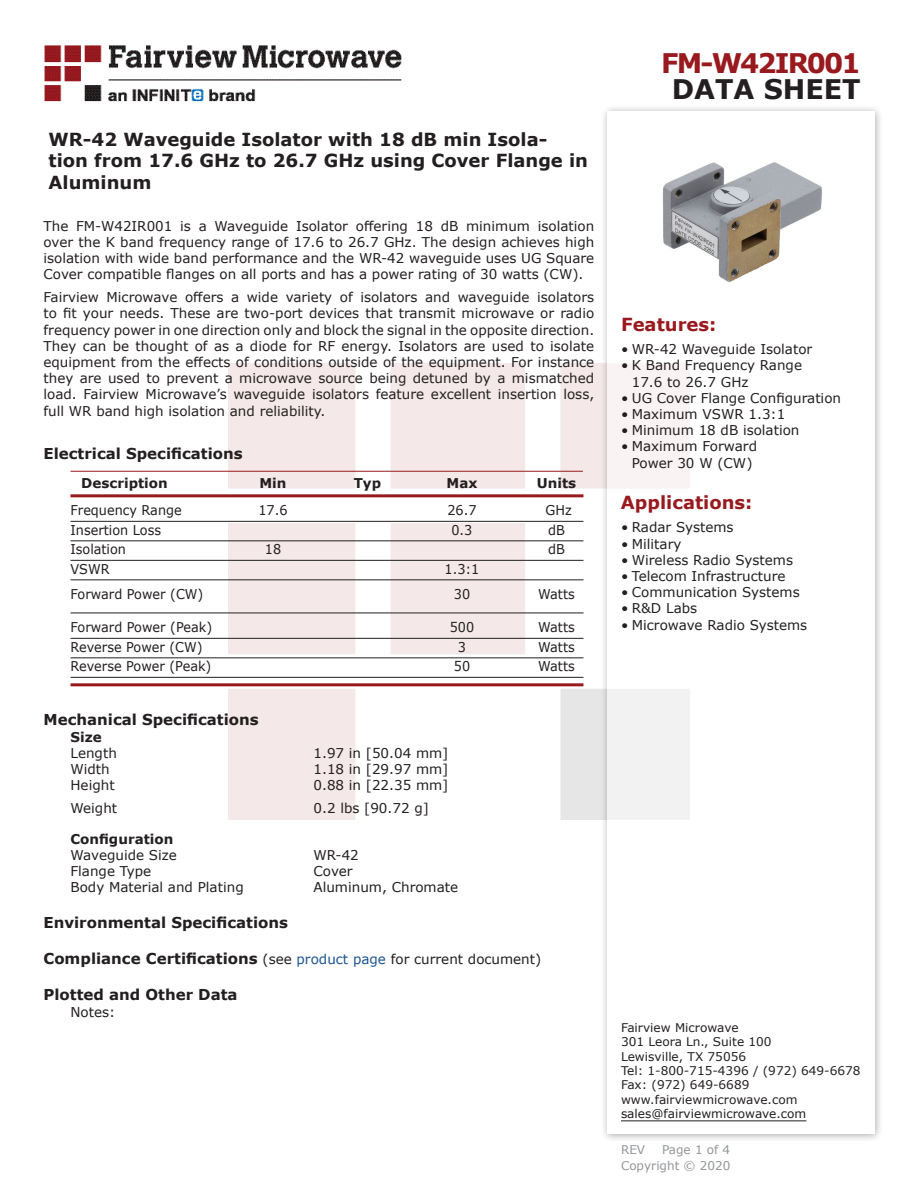
<style>
.page{position:relative;width:918px;height:1188px;background:#fff}
.page>*{position:absolute;margin:0;border:0;box-sizing:border-box;transform-origin:0 0}
.FM{font:700 27px "Verdana";letter-spacing:-.07em;color:#981a1e}
.t1{font:700 27px "Verdana";color:#231f20}
.Web_Description_Para{font:700 18px/21.6px "Verdana";color:#231f20}
.Applications_Header{font:700 18px "Verdana";color:#981a1e}
.Head1_for_Compliance{font:700 15px "Verdana";color:#231f20}
.Head1{font:700 15px "Verdana";color:#231f20}
.MarketingDescription{font:13.5px/16.4px "Verdana";color:#231f20;text-align:justify}
.Table-Body{font:13.5px "Verdana";color:#231f20;scale:.95 1}
.Specs_Para{font:13.5px "Verdana";color:#231f20}
.Table-Header{font:700 13.5px "Verdana";color:#231f20}
.Head2{font:700 13.5px "Verdana";color:#231f20}
.FM_Info{font:12px "Verdana";color:#231f20}
.REV_Info{font:12px "Verdana";color:#939598}
.s1{font-weight:400;font-size:13.5px}
.s2{font-weight:400;font-size:13.5px;color:#1a5392}
</style>
<div class="page">
<img style="left:228px;top:364px;width:372px;height:456px">
<img style="left:44px;top:45px;width:358px;height:57px">
<hr style="left:70px;top:471px;width:513px;height:1px;background:#981a1e">
<hr style="left:70px;top:494px;width:514px;height:3px;background:#981a1e">
<hr style="left:70px;top:521px;width:514px;height:1px;background:#231f20">
<hr style="left:70px;top:541px;width:514px;height:1px;background:#231f20">
<hr style="left:70px;top:560px;width:514px;height:1px;background:#231f20">
<hr style="left:70px;top:580px;width:514px;height:1px;background:#231f20">
<hr style="left:70px;top:613px;width:514px;height:1px;background:#231f20">
<hr style="left:70px;top:638px;width:514px;height:1px;background:#231f20">
<hr style="left:70px;top:658px;width:514px;height:1px;background:#231f20">
<hr style="left:70px;top:677px;width:514px;height:1px;background:#231f20">
<hr style="left:70px;top:683px;width:514px;height:3px;background:#981a1e">
<div style="left:600px;top:104px;width:284px;height:1039px;background:#231f20;opacity:.75"></div>
<div style="left:608px;top:111px;width:267px;height:1023px;background:#fff"></div>
<hr style="left:621px;top:1120px;width:185px;height:1px;background:#231f20">
<img style="left:663px;top:162px;width:159px;height:120px">
<p class="Web_Description_Para" style="left:49px;top:128px;width:541px">WR-42 Waveguide Isolator with 18 dB min Isola&shy;tion from 17.6 GHz to 26.7 GHz using Cover Flange in<br>Aluminum</p>
<p class="MarketingDescription" style="left:44px;top:217px;width:552px">The FM-W42IR001 is a Waveguide Isolator offering 18 dB minimum isolation over the K band frequency range of 17.6 to 26.7 GHz. The design achieves high isolation with wide band performance and the WR-42 waveguide uses UG Square Cover compatible flanges on all ports and has a power rating of 30 watts (CW).</p>
<p class="MarketingDescription" style="left:44px;top:289px;width:552px">Fairview Microwave offers a wide variety of isolators and waveguide isolators to fit your needs. These are two-port devices that transmit microwave or radio frequency power in one direction only and block the signal in the opposite direction.<br>They can be thought of as a diode for RF energy. Isolators are used to isolate equipment from the effects of conditions outside of the equipment. For instance they are used to prevent a microwave source being detuned by a mismatched load. Fairview Microwave’s waveguide isolators feature excellent insertion loss, full WR band high isolation and reliability.</p>
<p class="Head1" style="left:44px;top:443px;width:201px">Electrical Specifications</p>
<p class="Table-Header" style="left:81px;top:474px;width:88px">Description</p>
<p class="Table-Header" style="left:259px;top:474px;width:29px">Min</p>
<p class="Table-Header" style="left:354px;top:474px;width:29px">Typ</p>
<p class="Table-Header" style="left:447px;top:474px;width:32px">Max</p>
<p class="Table-Header" style="left:537px;top:474px;width:41px">Units</p>
<p class="Table-Body" style="left:70px;top:501px;width:119px">Frequency Range</p>
<p class="Table-Body" style="left:258px;top:501px;width:32px">17.6</p>
<p class="Table-Body" style="left:447px;top:501px;width:32px">26.7</p>
<p class="Table-Body" style="left:546px;top:501px;width:29px">GHz</p>
<p class="Table-Body" style="left:70px;top:521px;width:97px">Insertion Loss</p>
<p class="Table-Body" style="left:452px;top:521px;width:24px">0.3</p>
<p class="Table-Body" style="left:548px;top:521px;width:19px">dB</p>
<p class="Table-Body" style="left:70px;top:540px;width:60px">Isolation</p>
<p class="Table-Body" style="left:265px;top:540px;width:19px">18</p>
<p class="Table-Body" style="left:548px;top:540px;width:19px">dB</p>
<p class="Table-Body" style="left:70px;top:560px;width:43px">VSWR</p>
<p class="Table-Body" style="left:445px;top:560px;width:38px">1.3:1</p>
<p class="Table-Body" style="left:70px;top:585px;width:141px">Forward Power (CW)</p>
<p class="Table-Body" style="left:454px;top:585px;width:19px">30</p>
<p class="Table-Body" style="left:538px;top:585px;width:40px">Watts</p>
<p class="Table-Body" style="left:70px;top:618px;width:151px">Forward Power (Peak)</p>
<p class="Table-Body" style="left:450px;top:618px;width:27px">500</p>
<p class="Table-Body" style="left:538px;top:618px;width:40px">Watts</p>
<p class="Table-Body" style="left:70px;top:638px;width:141px">Reverse Power (CW)</p>
<p class="Table-Body" style="left:458px;top:638px;width:10px">3</p>
<p class="Table-Body" style="left:538px;top:638px;width:40px">Watts</p>
<p class="Table-Body" style="left:70px;top:657px;width:150px">Reverse Power (Peak)</p>
<p class="Table-Body" style="left:454px;top:657px;width:19px">50</p>
<p class="Table-Body" style="left:538px;top:657px;width:40px">Watts</p>
<p class="Head1" style="left:44px;top:709px;width:217px">Mechanical Specifications</p>
<p class="Head2" style="left:70px;top:727px;width:33px">Size</p>
<p class="Specs_Para" style="left:70px;top:744px;width:48px">Length</p>
<p class="Specs_Para" style="left:314px;top:744px;width:136px">1.97 in [50.04 mm]</p>
<p class="Specs_Para" style="left:70px;top:760px;width:41px">Width</p>
<p class="Specs_Para" style="left:314px;top:760px;width:136px">1.18 in [29.97 mm]</p>
<p class="Specs_Para" style="left:70px;top:776px;width:46px">Height</p>
<p class="Specs_Para" style="left:314px;top:776px;width:136px">0.88 in [22.35 mm]</p>
<p class="Specs_Para" style="left:70px;top:798px;width:48px">Weight</p>
<p class="Specs_Para" style="left:314px;top:798px;width:117px">0.2 lbs [90.72 g]</p>
<p class="Head2" style="left:70px;top:829px;width:104px">Configuration</p>
<p class="Specs_Para" style="left:70px;top:846px;width:108px">Waveguide Size</p>
<p class="Specs_Para" style="left:314px;top:846px;width:47px">WR-42</p>
<p class="Specs_Para" style="left:70px;top:862px;width:82px">Flange Type</p>
<p class="Specs_Para" style="left:314px;top:862px;width:41px">Cover</p>
<p class="Specs_Para" style="left:70px;top:878px;width:175px">Body Material and Plating</p>
<p class="Specs_Para" style="left:314px;top:878px;width:146px">Aluminum, Chromate</p>
<p class="Head1" style="left:44px;top:912px;width:246px">Environmental Specifications</p>
<p class="Head1_for_Compliance" style="left:44px;top:948px;width:499px">Compliance Certifications <span class="s1">(see</span> <span class="s2">product page</span> <span class="s1">for current document)</span></p>
<p class="Head1_for_Compliance" style="left:44px;top:984px;width:196px">Plotted and Other Data</p>
<p class="Specs_Para" style="left:70px;top:1002px;width:46px">Notes:</p>
<p class="FM" style="left:661px;top:44px;width:201px">FM-W42IR001</p>
<p class="t1" style="left:672px;top:70px;width:191px">DATA SHEET</p>
<p class="Applications_Header" style="left:621px;top:312px;width:97px">Features:</p>
<p class="MarketingDescription" style="left:621px;top:341px;width:193px">• WR-42 Waveguide Isolator</p>
<p class="MarketingDescription" style="left:632px;top:357px;width:172px;text-indent:-11px">• K Band Frequency Range<br>17.6 to 26.7 GHz</p>
<p class="MarketingDescription" style="left:621px;top:390px;width:222px">• UG Cover Flange Configuration</p>
<p class="MarketingDescription" style="left:621px;top:406px;width:166px">• Maximum VSWR 1.3:1</p>
<p class="MarketingDescription" style="left:621px;top:422px;width:180px">• Minimum 18 dB isolation</p>
<p class="MarketingDescription" style="left:621px;top:438px;width:138px;text-align:center">• Maximum Forward<br>Power 30 W (CW)</p>
<p class="Applications_Header" style="left:621px;top:490px;width:133px">Applications:</p>
<p class="MarketingDescription" style="left:621px;top:519px;width:114px">• Radar Systems</p>
<p class="MarketingDescription" style="left:621px;top:535px;width:62px">• Military</p>
<p class="MarketingDescription" style="left:621px;top:552px;width:173px">• Wireless Radio Systems</p>
<p class="MarketingDescription" style="left:621px;top:568px;width:166px">• Telecom Infrastructure</p>
<p class="MarketingDescription" style="left:621px;top:584px;width:180px">• Communication Systems</p>
<p class="MarketingDescription" style="left:621px;top:600px;width:77px">• R&amp;D Labs</p>
<p class="MarketingDescription" style="left:621px;top:616px;width:188px">• Microwave Radio Systems</p>
<p class="FM_Info" style="left:621px;top:1019px;width:119px">Fairview Microwave</p>
<p class="FM_Info" style="left:621px;top:1034px;width:152px">301 Leora Ln., Suite 100</p>
<p class="FM_Info" style="left:621px;top:1048px;width:127px">Lewisville, TX 75056</p>
<p class="FM_Info" style="left:621px;top:1062px;width:241px">Tel: 1-800-715-4396 / (972) 649-6678</p>
<p class="FM_Info" style="left:621px;top:1077px;width:130px">Fax: (972) 649-6689</p>
<p class="FM_Info" style="left:621px;top:1091px;width:178px">www.fairviewmicrowave.com</p>
<p class="FM_Info" style="left:621px;top:1106px;width:187px">sales@fairviewmicrowave.com</p>
<p class="REV_Info" style="left:621px;top:1141px;width:26px">REV</p>
<p class="REV_Info" style="left:662px;top:1141px;width:70px">Page 1 of 4</p>
<p class="REV_Info" style="left:621px;top:1157px;width:111px">Copyright © 2020</p>
</div>
